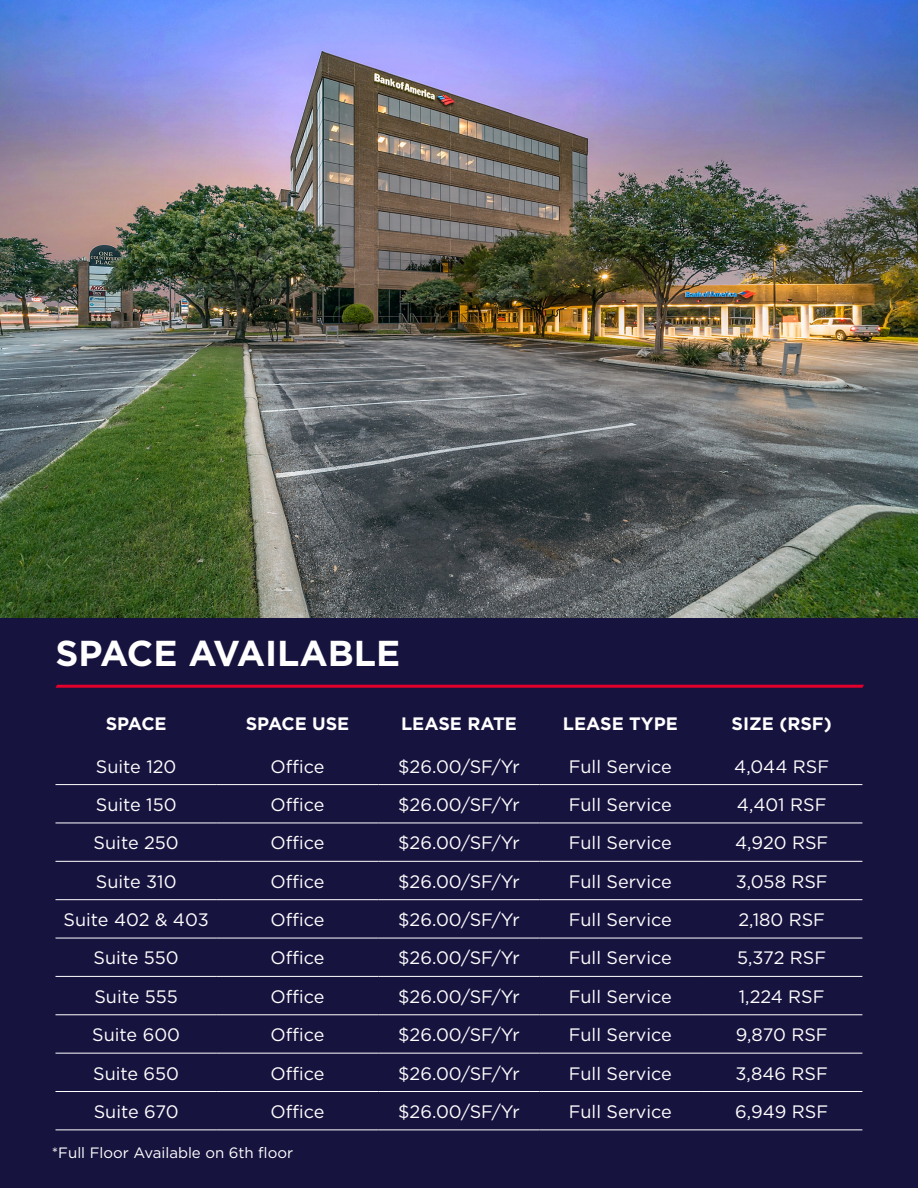
<style>
.page{position:relative;width:918px;height:1188px;background:#17133f}
.page>*{position:absolute;margin:0;border:0;box-sizing:border-box;transform-origin:0 0}
.t1{font:700 36px "Gotham";color:#fff}
.t2{font:18px "Gotham";color:#fff}
.t3{font:700 18px "Gotham";color:#fff}
.t4{font:15px "Gotham";color:#fff}
</style>
<div class="page">
<img style="left:0;top:0;width:918px;height:618px">
<hr style="left:56px;top:784px;width:161px;height:1px;background:#fff">
<hr style="left:217px;top:784px;width:161px;height:1px;background:#fff">
<hr style="left:378px;top:784px;width:162px;height:1px;background:#fff">
<hr style="left:540px;top:784px;width:161px;height:1px;background:#fff">
<hr style="left:701px;top:784px;width:161px;height:1px;background:#fff">
<hr style="left:56px;top:823px;width:161px;height:1px;background:#fff">
<hr style="left:217px;top:823px;width:161px;height:1px;background:#fff">
<hr style="left:378px;top:823px;width:162px;height:1px;background:#fff">
<hr style="left:540px;top:823px;width:161px;height:1px;background:#fff">
<hr style="left:701px;top:823px;width:161px;height:1px;background:#fff">
<hr style="left:56px;top:861px;width:161px;height:1px;background:#fff">
<hr style="left:217px;top:861px;width:161px;height:1px;background:#fff">
<hr style="left:378px;top:861px;width:162px;height:1px;background:#fff">
<hr style="left:540px;top:861px;width:161px;height:1px;background:#fff">
<hr style="left:701px;top:861px;width:161px;height:1px;background:#fff">
<hr style="left:56px;top:899px;width:161px;height:1px;background:#fff">
<hr style="left:217px;top:899px;width:161px;height:1px;background:#fff">
<hr style="left:378px;top:899px;width:162px;height:1px;background:#fff">
<hr style="left:540px;top:899px;width:161px;height:1px;background:#fff">
<hr style="left:701px;top:899px;width:161px;height:1px;background:#fff">
<hr style="left:56px;top:938px;width:161px;height:1px;background:#fff">
<hr style="left:217px;top:938px;width:161px;height:1px;background:#fff">
<hr style="left:378px;top:938px;width:162px;height:1px;background:#fff">
<hr style="left:540px;top:938px;width:161px;height:1px;background:#fff">
<hr style="left:701px;top:938px;width:161px;height:1px;background:#fff">
<hr style="left:56px;top:976px;width:161px;height:1px;background:#fff">
<hr style="left:217px;top:976px;width:161px;height:1px;background:#fff">
<hr style="left:378px;top:976px;width:162px;height:1px;background:#fff">
<hr style="left:540px;top:976px;width:161px;height:1px;background:#fff">
<hr style="left:701px;top:976px;width:161px;height:1px;background:#fff">
<hr style="left:56px;top:1014px;width:161px;height:1px;background:#fff">
<hr style="left:217px;top:1014px;width:161px;height:1px;background:#fff">
<hr style="left:378px;top:1014px;width:162px;height:1px;background:#fff">
<hr style="left:540px;top:1014px;width:161px;height:1px;background:#fff">
<hr style="left:701px;top:1014px;width:161px;height:1px;background:#fff">
<hr style="left:56px;top:1053px;width:161px;height:1px;background:#fff">
<hr style="left:217px;top:1053px;width:161px;height:1px;background:#fff">
<hr style="left:378px;top:1053px;width:162px;height:1px;background:#fff">
<hr style="left:540px;top:1053px;width:161px;height:1px;background:#fff">
<hr style="left:701px;top:1053px;width:161px;height:1px;background:#fff">
<hr style="left:56px;top:1091px;width:161px;height:1px;background:#fff">
<hr style="left:217px;top:1091px;width:161px;height:1px;background:#fff">
<hr style="left:378px;top:1091px;width:162px;height:1px;background:#fff">
<hr style="left:540px;top:1091px;width:161px;height:1px;background:#fff">
<hr style="left:701px;top:1091px;width:161px;height:1px;background:#fff">
<hr style="left:56px;top:1130px;width:161px;height:1px;background:#fff">
<hr style="left:217px;top:1130px;width:161px;height:1px;background:#fff">
<hr style="left:378px;top:1130px;width:162px;height:1px;background:#fff">
<hr style="left:540px;top:1130px;width:161px;height:1px;background:#fff">
<hr style="left:701px;top:1130px;width:161px;height:1px;background:#fff">
<hr style="left:56px;top:685px;width:807px;height:3px;background:#e4002b">
<p class="t1" style="left:56px;top:629px;width:346px">SPACE AVAILABLE</p>
<p class="t3" style="left:106px;top:712px;width:63px">SPACE</p>
<p class="t3" style="left:246px;top:712px;width:105px">SPACE USE</p>
<p class="t3" style="left:401px;top:712px;width:117px">LEASE RATE</p>
<p class="t3" style="left:563px;top:712px;width:116px">LEASE TYPE</p>
<p class="t3" style="left:732px;top:712px;width:102px">SIZE (RSF)</p>
<p class="t2" style="left:96px;top:755px;width:82px">Suite 120</p>
<p class="t2" style="left:271px;top:755px;width:55px">Office</p>
<p class="t2" style="left:398px;top:755px;width:123px">$26.00/SF/Yr</p>
<p class="t2" style="left:569px;top:755px;width:105px">Full Service</p>
<p class="t2" style="left:734px;top:755px;width:96px">4,044 RSF</p>
<p class="t2" style="left:96px;top:793px;width:82px">Suite 150</p>
<p class="t2" style="left:271px;top:793px;width:55px">Office</p>
<p class="t2" style="left:398px;top:793px;width:123px">$26.00/SF/Yr</p>
<p class="t2" style="left:569px;top:793px;width:105px">Full Service</p>
<p class="t2" style="left:737px;top:793px;width:91px">4,401 RSF</p>
<p class="t2" style="left:94px;top:831px;width:87px">Suite 250</p>
<p class="t2" style="left:271px;top:831px;width:55px">Office</p>
<p class="t2" style="left:398px;top:831px;width:123px">$26.00/SF/Yr</p>
<p class="t2" style="left:569px;top:831px;width:105px">Full Service</p>
<p class="t2" style="left:735px;top:831px;width:95px">4,920 RSF</p>
<p class="t2" style="left:96px;top:870px;width:82px">Suite 310</p>
<p class="t2" style="left:271px;top:870px;width:55px">Office</p>
<p class="t2" style="left:398px;top:870px;width:123px">$26.00/SF/Yr</p>
<p class="t2" style="left:569px;top:870px;width:105px">Full Service</p>
<p class="t2" style="left:736px;top:870px;width:94px">3,058 RSF</p>
<p class="t2" style="left:64px;top:908px;width:147px">Suite 402 &amp; 403</p>
<p class="t2" style="left:271px;top:908px;width:55px">Office</p>
<p class="t2" style="left:398px;top:908px;width:123px">$26.00/SF/Yr</p>
<p class="t2" style="left:569px;top:908px;width:105px">Full Service</p>
<p class="t2" style="left:738px;top:908px;width:88px">2,180 RSF</p>
<p class="t2" style="left:94px;top:947px;width:87px">Suite 550</p>
<p class="t2" style="left:271px;top:947px;width:55px">Office</p>
<p class="t2" style="left:398px;top:947px;width:123px">$26.00/SF/Yr</p>
<p class="t2" style="left:569px;top:947px;width:105px">Full Service</p>
<p class="t2" style="left:737px;top:947px;width:91px">5,372 RSF</p>
<p class="t2" style="left:94px;top:985px;width:85px">Suite 555</p>
<p class="t2" style="left:271px;top:985px;width:55px">Office</p>
<p class="t2" style="left:398px;top:985px;width:123px">$26.00/SF/Yr</p>
<p class="t2" style="left:569px;top:985px;width:105px">Full Service</p>
<p class="t2" style="left:739px;top:985px;width:87px">1,224 RSF</p>
<p class="t2" style="left:92px;top:1023px;width:89px">Suite 600</p>
<p class="t2" style="left:271px;top:1023px;width:55px">Office</p>
<p class="t2" style="left:398px;top:1023px;width:123px">$26.00/SF/Yr</p>
<p class="t2" style="left:569px;top:1023px;width:105px">Full Service</p>
<p class="t2" style="left:736px;top:1023px;width:94px">9,870 RSF</p>
<p class="t2" style="left:93px;top:1062px;width:87px">Suite 650</p>
<p class="t2" style="left:271px;top:1062px;width:55px">Office</p>
<p class="t2" style="left:398px;top:1062px;width:123px">$26.00/SF/Yr</p>
<p class="t2" style="left:569px;top:1062px;width:105px">Full Service</p>
<p class="t2" style="left:736px;top:1062px;width:94px">3,846 RSF</p>
<p class="t2" style="left:94px;top:1100px;width:86px">Suite 670</p>
<p class="t2" style="left:271px;top:1100px;width:55px">Office</p>
<p class="t2" style="left:398px;top:1100px;width:123px">$26.00/SF/Yr</p>
<p class="t2" style="left:569px;top:1100px;width:105px">Full Service</p>
<p class="t2" style="left:735px;top:1100px;width:94px">6,949 RSF</p>
<p class="t4" style="left:52px;top:1144px;width:243px">*Full Floor Available on 6th floor</p>
</div>
